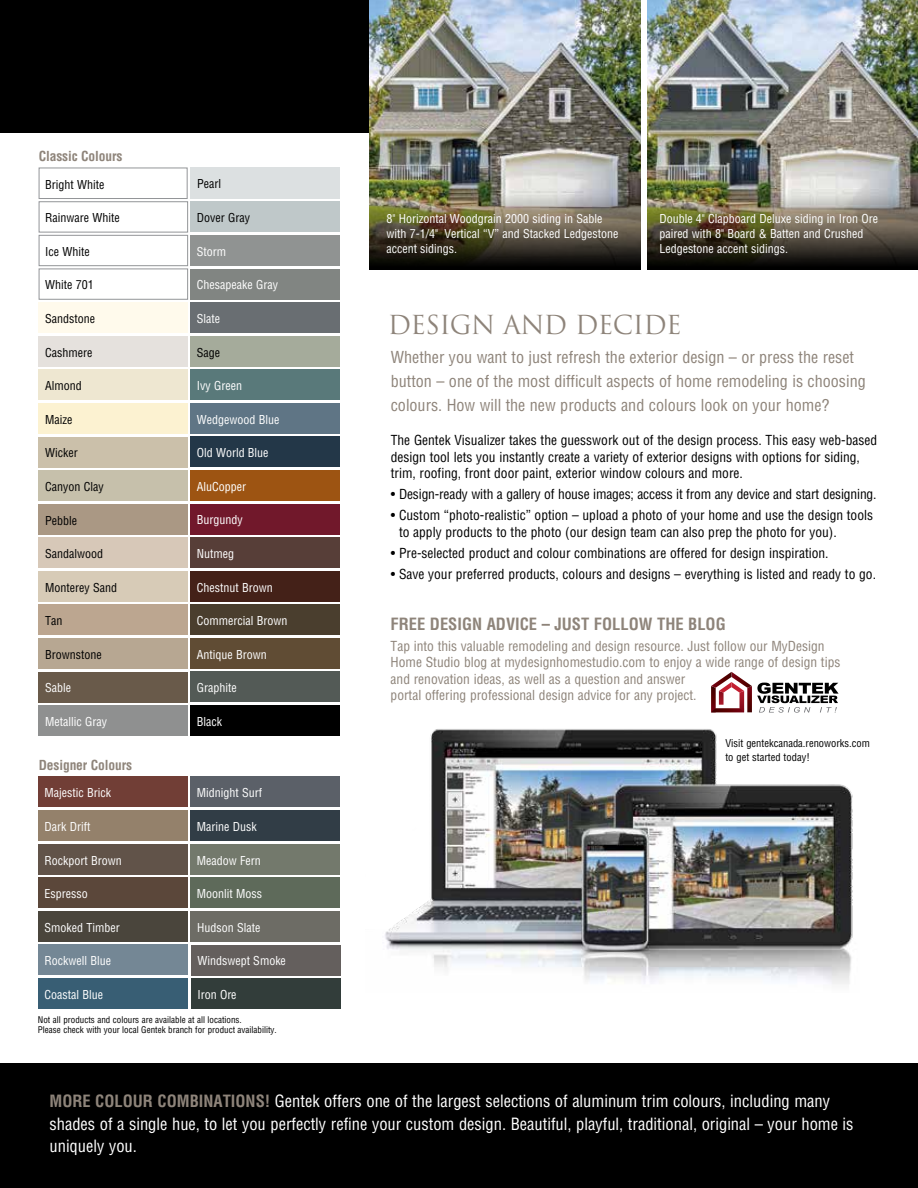
<style>
.page{position:relative;width:918px;height:1188px;background:#fff}
.page>*{position:absolute;margin:0;border:0;box-sizing:border-box;transform-origin:0 0}
.t1{font:25.5px "Trajan Pro";letter-spacing:-.025em;color:#8e847a}
.t2{font:condensed 16.5px/22.5px "Helvetica LT Std";color:#fff}
.t3{font:700 condensed 16.5px "Helvetica LT Std";color:#8e847a}
.t4{font:condensed 16.2px/24px "Helvetica LT Std";color:#8e847a}
.t5{font:condensed 13.5px/16.5px "Helvetica LT Std";color:#000}
.t6{font:condensed 13.5px/16.5px "Helvetica LT Std";color:#8e847a}
.t7{font:700 condensed 13.5px "Helvetica LT Std";letter-spacing:-.01em;color:#8e847a}
.t8{font:condensed 12px/15px "Helvetica LT Std";color:#fff}
.t9{font:condensed 12px "Helvetica LT Std";color:#000}
.t10{font:condensed 10.5px/13.5px "Helvetica LT Std";color:#000}
.t11{font:condensed 9px/10.5px "Helvetica LT Std";color:#000}
.s1{font-weight:700;color:#8e847a}
</style>
<div class="page">
<img style="left:647px;top:0;width:271px;height:184px">
<img style="left:369px;top:0;width:272px;height:184px">
<img style="left:385px;top:729px;width:468px;height:255px">
<div style="left:0;top:1064px;width:918px;height:124px;background:#000"></div>
<img style="left:647px;top:184px;width:271px;height:86px">
<img style="left:369px;top:184px;width:272px;height:86px">
<div style="left:39px;top:369px;width:149px;height:31px;background:#eee7d1"></div>
<div style="left:39px;top:168px;width:148px;height:31px;background:#fff;border:1px solid #939598"></div>
<div style="left:190px;top:403px;width:149px;height:31px;background:#5f7585"></div>
<div style="left:39px;top:201px;width:149px;height:31px;background:#fff;border:1px solid #939598"></div>
<div style="left:190px;top:437px;width:149px;height:30px;background:#233748"></div>
<div style="left:39px;top:302px;width:149px;height:31px;background:#fffaec"></div>
<div style="left:190px;top:470px;width:149px;height:31px;background:#9d5412"></div>
<div style="left:39px;top:336px;width:149px;height:31px;background:#e5e1dd"></div>
<div style="left:191px;top:504px;width:149px;height:31px;background:#71182b"></div>
<div style="left:191px;top:537px;width:149px;height:31px;background:#573e38"></div>
<div style="left:39px;top:504px;width:149px;height:31px;background:#aa9884"></div>
<div style="left:39px;top:537px;width:149px;height:31px;background:#d7c8b8"></div>
<div style="left:39px;top:403px;width:149px;height:31px;background:#fcf2d1"></div>
<div style="left:190px;top:571px;width:149px;height:31px;background:#442118"></div>
<div style="left:39px;top:437px;width:149px;height:30px;background:#cbc0aa"></div>
<div style="left:190px;top:604px;width:149px;height:31px;background:#4a3e2e"></div>
<div style="left:39px;top:470px;width:149px;height:31px;background:#c6c0ab"></div>
<div style="left:191px;top:168px;width:149px;height:31px;background:#dce0e1"></div>
<div style="left:190px;top:705px;width:149px;height:31px;background:#000"></div>
<div style="left:39px;top:571px;width:149px;height:31px;background:#d7cbb7"></div>
<div style="left:39px;top:638px;width:149px;height:31px;background:#b7a792"></div>
<div style="left:39px;top:705px;width:149px;height:31px;background:#8f9090"></div>
<div style="left:190px;top:672px;width:149px;height:30px;background:#535a56"></div>
<div style="left:39px;top:235px;width:149px;height:31px;background:#fff;border:1px solid #939598"></div>
<div style="left:190px;top:638px;width:149px;height:31px;background:#604c34"></div>
<div style="left:39px;top:672px;width:149px;height:31px;background:#695a4a"></div>
<div style="left:38px;top:877px;width:149px;height:31px;background:#5b473a"></div>
<div style="left:38px;top:911px;width:149px;height:31px;background:#4a453c"></div>
<div style="left:38px;top:777px;width:149px;height:30px;background:#713e36"></div>
<div style="left:38px;top:810px;width:149px;height:31px;background:#94816b"></div>
<div style="left:38px;top:844px;width:149px;height:31px;background:#615349"></div>
<div style="left:38px;top:978px;width:149px;height:31px;background:#385e74"></div>
<div style="left:191px;top:776px;width:149px;height:31px;background:#5b6068"></div>
<div style="left:39px;top:605px;width:149px;height:30px;background:#bca690"></div>
<div style="left:191px;top:844px;width:149px;height:31px;background:#73796c"></div>
<div style="left:191px;top:911px;width:149px;height:31px;background:#6d6c65"></div>
<div style="left:191px;top:945px;width:149px;height:31px;background:#645f5d"></div>
<div style="left:191px;top:978px;width:149px;height:31px;background:#323d3a"></div>
<div style="left:191px;top:878px;width:149px;height:30px;background:#5e6a5a"></div>
<div style="left:191px;top:810px;width:149px;height:31px;background:#313d46"></div>
<div style="left:38px;top:944px;width:149px;height:31px;background:#748795"></div>
<div style="left:0;top:0;width:369px;height:133px;background:#000"></div>
<svg style="left:711px;top:672px;width:128px;height:41px"></svg>
<div style="left:39px;top:269px;width:149px;height:31px;background:#fff;border:1px solid #939598"></div>
<div style="left:190px;top:201px;width:150px;height:31px;background:#bfc8c9"></div>
<div style="left:190px;top:269px;width:150px;height:30px;background:#818582"></div>
<div style="left:190px;top:302px;width:150px;height:31px;background:#696e72"></div>
<div style="left:191px;top:336px;width:149px;height:31px;background:#a5ab9b"></div>
<div style="left:190px;top:235px;width:150px;height:31px;background:#909392"></div>
<div style="left:191px;top:369px;width:149px;height:31px;background:#59797a"></div>
<p class="t7" style="left:39px;top:148px;width:85px">Classic Colours</p>
<p class="t9" style="left:45px;top:177px;width:61px">Bright White</p>
<p class="t9" style="left:197px;top:177px;width:25px">Pearl</p>
<p class="t9" style="left:45px;top:210px;width:76px">Rainware White</p>
<p class="t9" style="left:197px;top:210px;width:55px">Dover Gray</p>
<p class="t9" style="left:45px;top:244px;width:46px">Ice White</p>
<p class="t8" style="left:197px;top:244px;width:31px">Storm</p>
<p class="t9" style="left:45px;top:278px;width:50px">White 701</p>
<p class="t9" style="left:45px;top:311px;width:51px">Sandstone</p>
<p class="t9" style="left:45px;top:345px;width:49px">Cashmere</p>
<p class="t8" style="left:197px;top:277px;width:83px">Chesapeake Gray</p>
<p class="t8" style="left:197px;top:311px;width:25px">Slate</p>
<p class="t9" style="left:197px;top:345px;width:25px">Sage</p>
<p class="t9" style="left:45px;top:378px;width:38px">Almond</p>
<p class="t8" style="left:197px;top:378px;width:47px">Ivy Green</p>
<p class="t9" style="left:45px;top:412px;width:29px">Maize</p>
<p class="t8" style="left:197px;top:412px;width:84px">Wedgewood Blue</p>
<p class="t9" style="left:45px;top:445px;width:34px">Wicker</p>
<p class="t8" style="left:197px;top:445px;width:73px">Old World Blue</p>
<p class="t9" style="left:45px;top:479px;width:60px">Canyon Clay</p>
<p class="t8" style="left:197px;top:479px;width:51px">AluCopper</p>
<p class="t9" style="left:45px;top:513px;width:33px">Pebble</p>
<p class="t9" style="left:45px;top:546px;width:59px">Sandalwood</p>
<p class="t8" style="left:197px;top:513px;width:47px">Burgundy</p>
<p class="t8" style="left:197px;top:546px;width:39px">Nutmeg</p>
<p class="t9" style="left:45px;top:580px;width:73px">Monterey Sand</p>
<p class="t8" style="left:197px;top:580px;width:77px">Chestnut Brown</p>
<p class="t9" style="left:45px;top:613px;width:19px">Tan</p>
<p class="t8" style="left:197px;top:613px;width:92px">Commercial Brown</p>
<p class="t9" style="left:45px;top:647px;width:58px">Brownstone</p>
<p class="t8" style="left:197px;top:647px;width:71px">Antique Brown</p>
<p class="t8" style="left:45px;top:681px;width:27px">Sable</p>
<p class="t8" style="left:197px;top:680px;width:41px">Graphite</p>
<p class="t8" style="left:45px;top:714px;width:63px">Metallic Gray</p>
<p class="t8" style="left:197px;top:714px;width:27px">Black</p>
<p class="t7" style="left:39px;top:756px;width:95px">Designer Colours</p>
<p class="t8" style="left:44px;top:785px;width:68px">Majestic Brick</p>
<p class="t8" style="left:44px;top:819px;width:47px">Dark Drift</p>
<p class="t8" style="left:44px;top:853px;width:79px">Rockport Brown</p>
<p class="t8" style="left:197px;top:785px;width:67px">Midnight Surf</p>
<p class="t8" style="left:197px;top:819px;width:61px">Marine Dusk</p>
<p class="t8" style="left:197px;top:853px;width:65px">Meadow Fern</p>
<p class="t8" style="left:44px;top:886px;width:45px">Espresso</p>
<p class="t8" style="left:44px;top:920px;width:77px">Smoked Timber</p>
<p class="t8" style="left:44px;top:953px;width:68px">Rockwell Blue</p>
<p class="t8" style="left:44px;top:987px;width:60px">Coastal Blue</p>
<p class="t8" style="left:197px;top:886px;width:67px">Moonlit Moss</p>
<p class="t8" style="left:197px;top:920px;width:65px">Hudson Slate</p>
<p class="t8" style="left:197px;top:953px;width:90px">Windswept Smoke</p>
<p class="t8" style="left:197px;top:987px;width:41px">Iron Ore</p>
<p class="t11" style="left:38px;top:1014px;width:240px">Not all products and colours are available at all locations.<br>Please check with your local Gentek branch for product availability.</p>
<p class="t8" style="left:386px;top:211px;width:234px">8" Horizontal Woodgrain 2000 siding in Sable with 7-1/4" Vertical “V” and Stacked Ledgestone accent sidings.</p>
<p class="t8" style="left:659px;top:211px;width:220px">Double 4" Clapboard Deluxe siding in Iron Ore paired with 8" Board &amp; Batten and Crushed<br>Ledgestone accent sidings.</p>
<h1 class="t1" style="left:388px;top:309px;width:295px">DESIGN AND DECIDE</h1>
<p class="t4" style="left:391px;top:345px;width:477px">Whether you want to just refresh the exterior design – or press the reset button – one of the most difficult aspects of home remodeling is choosing colours. How will the new products and colours look on your home?</p>
<p class="t5" style="left:391px;top:432px;width:488px">The Gentek Visualizer takes the guesswork out of the design process. This easy web-based design tool lets you instantly create a variety of exterior designs with options for siding, trim, roofing, front door paint, exterior window colours and more.</p>
<p class="t5" style="left:391px;top:486px;width:487px">• Design-ready with a gallery of house images; access it from any device and start designing.</p>
<p class="t5" style="left:399px;top:507px;width:476px;text-indent:-8px">• Custom “photo-realistic” option – upload a photo of your home and use the design tools to apply products to the photo (our design team can also prep the photo for you).</p>
<p class="t5" style="left:391px;top:544px;width:439px">• Pre-selected product and colour combinations are offered for design inspiration.</p>
<p class="t5" style="left:391px;top:565px;width:487px">• Save your preferred products, colours and designs – everything is listed and ready to go.</p>
<p class="t3" style="left:391px;top:613px;width:337px">FREE DESIGN ADVICE – JUST FOLLOW THE BLOG</p>
<p class="t6" style="left:391px;top:637px;width:451px">Tap into this valuable remodeling and design resource. Just follow our MyDesign Home Studio blog at mydesignhomestudio.com to enjoy a wide range of design tips and renovation ideas, as well as a question and answer<br>portal offering professional design advice for any project.</p>
<p class="t10" style="left:725px;top:737px;width:146px">Visit gentekcanada.renoworks.com to get started today!</p>
<p class="t2" style="left:50px;top:1090px;width:806px"><span class="s1">MORE COLOUR COMBINATIONS!</span> Gentek offers one of the largest selections of aluminum trim colours, including many shades of a single hue, to let you perfectly refine your custom design. Beautiful, playful, traditional, original – your home is uniquely you.</p>
</div>
